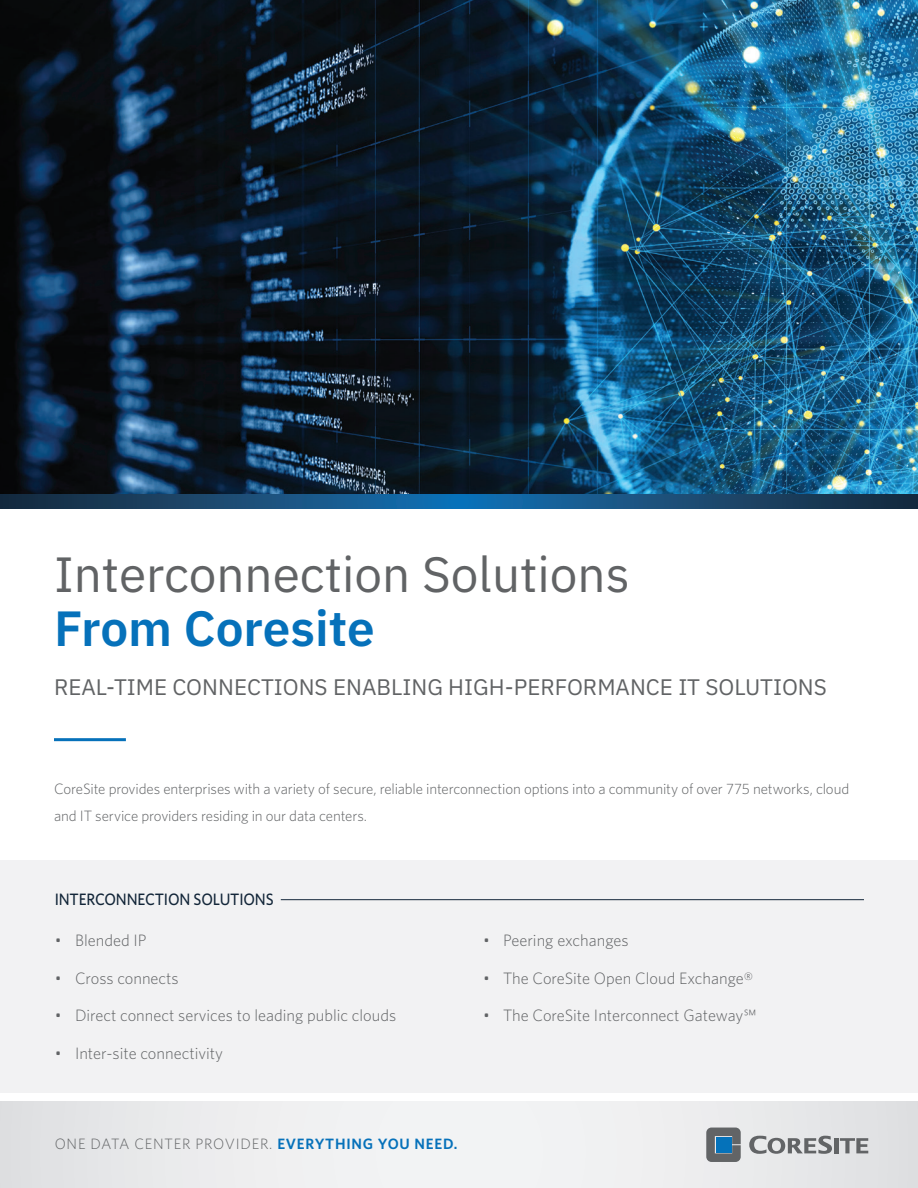
<style>
.page{position:relative;width:918px;height:1188px;background:#fff}
.page>*{position:absolute;margin:0;border:0;box-sizing:border-box;transform-origin:0 0}
.t1{font:49.5px/54px "IBM Plex Sans";color:#616365}
.t2{font:22.5px "IBM Plex Sans";color:#616365}
.t3{font:300 16.5px "Whitney";color:#616365}
.Bullet_Headers{font:500 16.5px "Whitney";letter-spacing:-.01em;color:#132639;scale:.94 1}
.t4{font:300 15px/27px "Whitney";letter-spacing:-.01em;color:#616365}
.t5{font:300 15px "Whitney";letter-spacing:.05em;color:#616365}
.s1{font-weight:600;color:#0671ba}
</style>
<div class="page">
<img style="left:0;top:0;width:918px;height:494px">
<svg style="left:0;top:494px;width:918px;height:14px;background:#174c76"></svg>
<div style="left:0;top:860px;width:918px;height:232px;background:#f2f2f3"></div>
<div style="left:0;top:1102px;width:918px;height:86px;background:linear-gradient(to right,#ebeced,#ebeced)"></div>
<hr style="left:54px;top:738px;width:72px;height:3px;background:#0671ba">
<hr style="left:281px;top:899px;width:583px;height:1px;background:#132639">
<svg style="left:706px;top:1128px;width:35px;height:34px"></svg>
<div style="left:716px;top:1137px;width:15px;height:15px;background:#0572ba"></div>
<svg style="left:749px;top:1136px;width:83px;height:18px"></svg>
<div style="left:834px;top:1138px;width:5px;height:15px;background:#626466"></div>
<svg style="left:840px;top:1138px;width:28px;height:15px"></svg>
<p class="t1" style="left:54px;top:544px;width:577px">Interconnection Solutions<br><span class="s1">From Coresite</span></p>
<p class="t2" style="left:54px;top:670px;width:774px">REAL-TIME CONNECTIONS ENABLING HIGH-PERFORMANCE IT SOLUTIONS</p>
<p class="t4" style="left:54px;top:775px;width:797px">CoreSite provides enterprises with a variety of secure, reliable interconnection options into a community of over 775 networks, cloud and IT service providers residing in our data centers.</p>
<p class="Bullet_Headers" style="left:55px;top:889px;width:235px">INTERCONNECTION SOLUTIONS</p>
<p class="t3" style="left:55px;top:930px;width:93px">• Blended IP</p>
<p class="t3" style="left:55px;top:967px;width:126px">• Cross connects</p>
<p class="t3" style="left:55px;top:1005px;width:343px">• Direct connect services to leading public clouds</p>
<p class="t3" style="left:55px;top:1042px;width:170px">• Inter-site connectivity</p>
<p class="t3" style="left:483px;top:930px;width:147px">• Peering exchanges</p>
<p class="t3" style="left:483px;top:967px;width:272px">• The CoreSite Open Cloud Exchange®</p>
<p class="t3" style="left:483px;top:1005px;width:275px">• The CoreSite Interconnect Gateway℠</p>
<p class="t5" style="left:55px;top:1134px;width:404px">ONE DATA CENTER PROVIDER. <span class="s1">EVERYTHING YOU NEED.</span></p>
</div>
